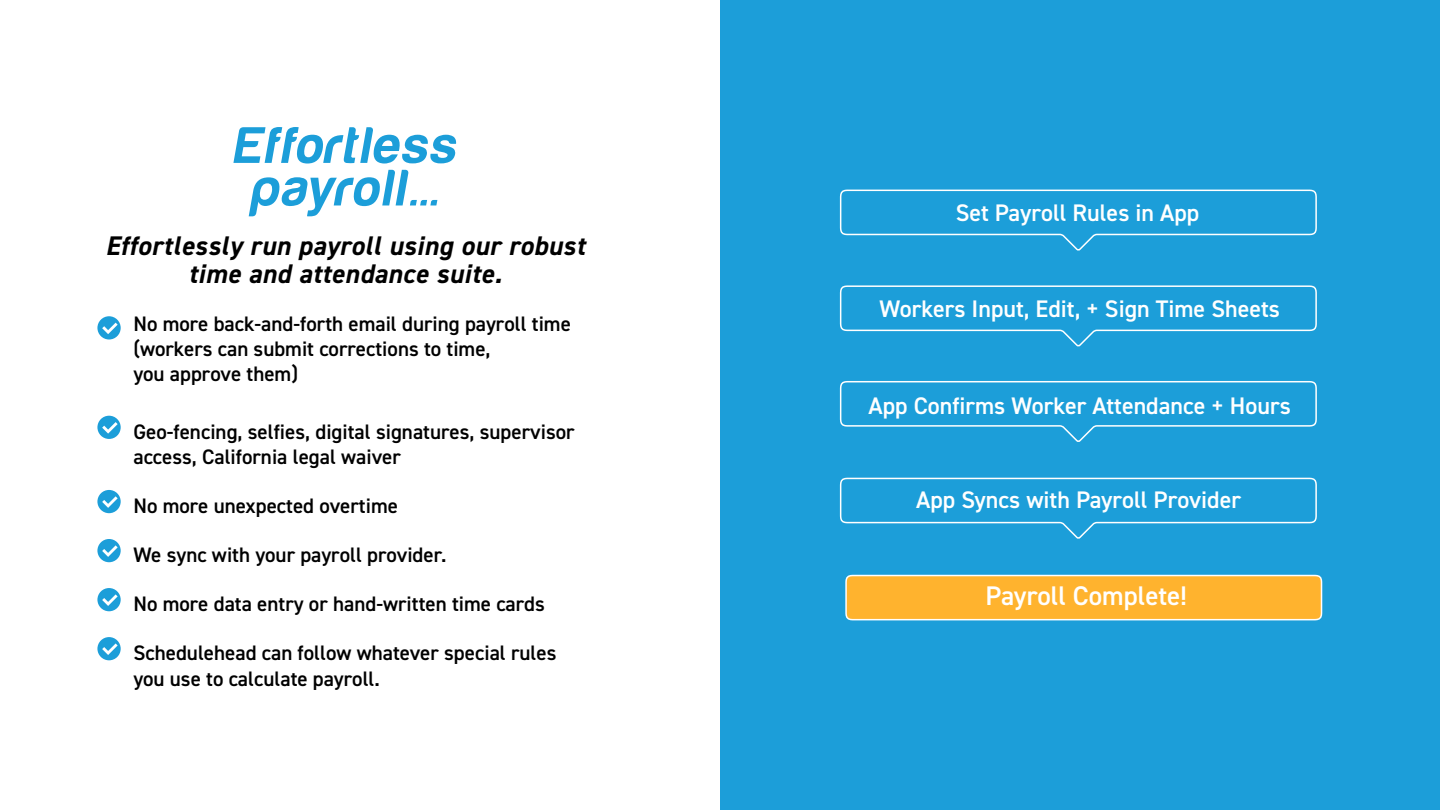
<style>
.page{position:relative;width:1440px;height:810px;background:#fff}
.page>*{position:absolute;margin:0;border:0;box-sizing:border-box;transform-origin:0 0}
.t1{font:52.5px/42.6px "Harabara Mais Bd It Harabara Mais Bd It";letter-spacing:.02em;color:#1c9ed9;text-align:center}
.t2{font:italic 700 27px/28.8px "DIN2014";letter-spacing:.02em;color:#000;text-align:center}
.t3{font:600 27px "DIN2014";color:#fff}
.t4{font:600 24px "DIN2014";color:#fff}
.t5{font:600 21px/25.2px "DIN2014";color:#000}
</style>
<div class="page">
<div style="left:720px;top:0;width:720px;height:810px;background:#1c9ed9"></div>
<div style="left:97px;top:316px;width:24px;height:24px;background:#1c9ed9;border-radius:50%"></div>
<svg style="left:102px;top:323px;width:16px;height:11px"></svg>
<div style="left:97px;top:416px;width:24px;height:23px;background:#1c9ed9;border-radius:50%"></div>
<svg style="left:102px;top:422px;width:16px;height:12px"></svg>
<div style="left:97px;top:490px;width:24px;height:23px;background:#1c9ed9;border-radius:50%"></div>
<svg style="left:102px;top:496px;width:16px;height:12px"></svg>
<div style="left:97px;top:539px;width:24px;height:23px;background:#1c9ed9;border-radius:50%"></div>
<svg style="left:102px;top:545px;width:16px;height:12px"></svg>
<div style="left:97px;top:588px;width:24px;height:23px;background:#1c9ed9;border-radius:50%"></div>
<svg style="left:102px;top:594px;width:16px;height:12px"></svg>
<div style="left:97px;top:637px;width:24px;height:23px;background:#1c9ed9;border-radius:50%"></div>
<svg style="left:102px;top:643px;width:16px;height:12px"></svg>
<svg style="left:845px;top:574px;width:478px;height:47px;background:#f7b741"></svg>
<svg style="left:839px;top:189px;width:478px;height:62px"></svg>
<svg style="left:839px;top:285px;width:478px;height:62px"></svg>
<svg style="left:839px;top:381px;width:478px;height:61px"></svg>
<svg style="left:839px;top:477px;width:478px;height:62px"></svg>
<h1 class="t1" style="left:233px;top:124px;width:225px">Effortless payroll…</h1>
<p class="t2" style="left:105px;top:231px;width:481px">Effortlessly run payroll using our robust time and attendance suite.</p>
<p class="t5" style="left:133px;top:310px;width:439px">No more back-and-forth email during payroll time (workers can submit corrections to time,<br>you approve them)</p>
<p class="t5" style="left:133px;top:419px;width:443px">Geo-fencing, selfies, digital signatures, supervisor access, California legal waiver</p>
<p class="t5" style="left:133px;top:493px;width:266px">No more unexpected overtime</p>
<p class="t5" style="left:133px;top:542px;width:315px">We sync with your payroll provider.</p>
<p class="t5" style="left:133px;top:591px;width:413px">No more data entry or hand-written time cards</p>
<p class="t5" style="left:133px;top:640px;width:425px">Schedulehead can follow whatever special rules you use to calculate payroll.</p>
<p class="t4" style="left:955px;top:197px;width:245px">Set Payroll Rules in App</p>
<p class="t4" style="left:879px;top:293px;width:402px">Workers Input, Edit, + Sign Time Sheets</p>
<p class="t4" style="left:868px;top:390px;width:424px">App Confirms Worker Attendance + Hours</p>
<p class="t4" style="left:916px;top:484px;width:326px">App Syncs with Payroll Provider</p>
<p class="t3" style="left:985px;top:578px;width:203px">Payroll Complete!</p>
</div>
